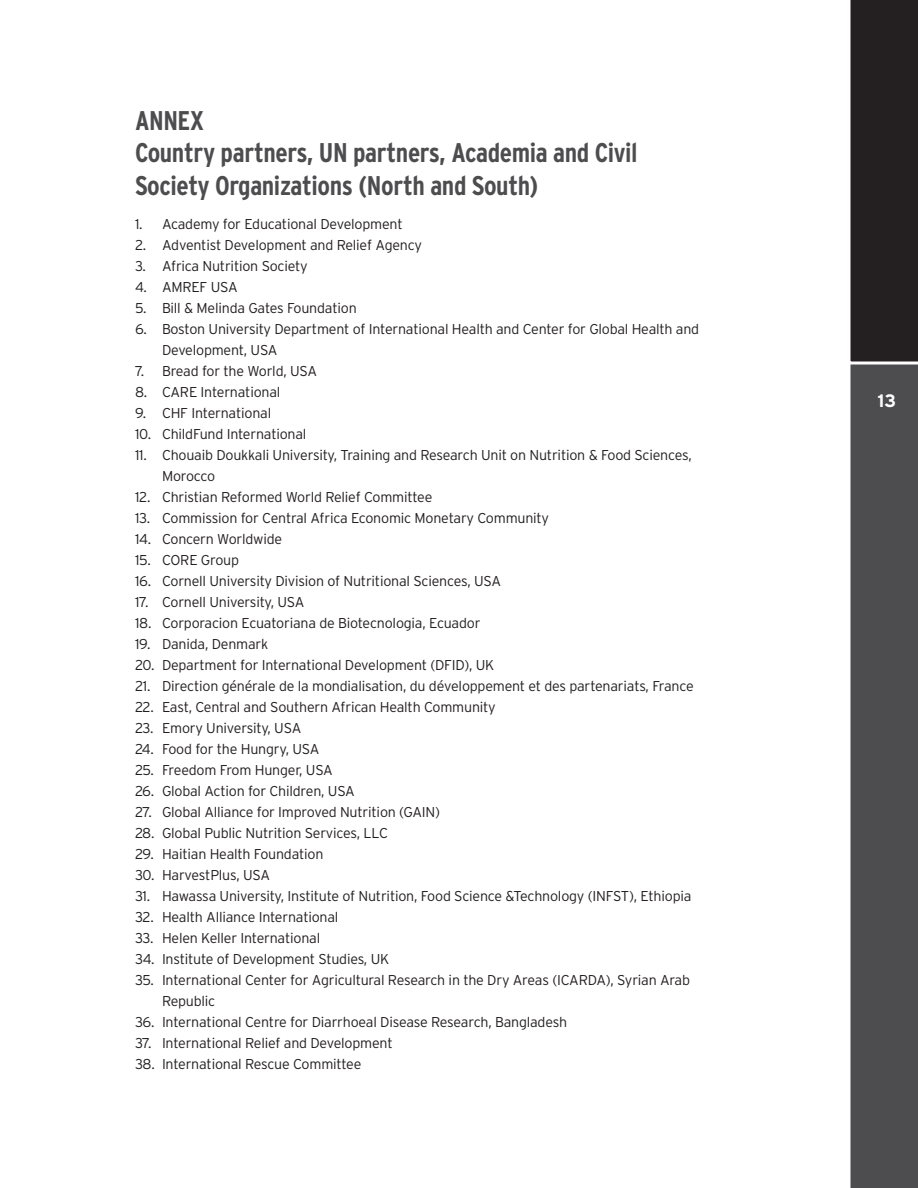
<style>
.page{position:relative;width:918px;height:1188px;background:#fff}
.page>*{position:absolute;margin:0;border:0;box-sizing:border-box;transform-origin:0 0}
.t1{font:700 condensed 27px/32.4px "Interstate";letter-spacing:-.015em;color:#4d4d4f}
.t2{font:700 18px "Interstate";color:#fff}
.t3{font:300 14.25px/21px "Interstate";letter-spacing:-.015em;color:#231f20}
</style>
<div class="page">
<div style="left:850px;top:361px;width:68px;height:827px;background:#4d4d4f;border:2px solid #4d4d4f"></div>
<div style="left:850px;top:0;width:68px;height:366px;background:#242021"></div>
<h1 class="t1" style="left:135px;top:104px;width:504px">ANNEX<br>Country partners, UN partners, Academia and Civil<br>Society Organizations (North and South)</h1>
<p class="t3" style="left:135px;top:213px;width:269px">1. Academy for Educational Development</p>
<p class="t3" style="left:135px;top:234px;width:289px">2. Adventist Development and Relief Agency</p>
<p class="t3" style="left:135px;top:255px;width:174px">3. Africa Nutrition Society</p>
<p class="t3" style="left:135px;top:276px;width:104px">4. AMREF USA</p>
<p class="t3" style="left:135px;top:297px;width:223px">5. Bill &amp; Melinda Gates Foundation</p>
<p class="t3" style="left:162px;top:318px;width:539px;text-indent:-27px">6. Boston University Department of International Health and Center for Global Health and<br>Development, USA</p>
<p class="t3" style="left:135px;top:360px;width:184px">7. Bread for the World, USA</p>
<p class="t3" style="left:135px;top:381px;width:147px">8. CARE International</p>
<p class="t3" style="left:135px;top:402px;width:138px">9. CHF International</p>
<p class="t3" style="left:135px;top:423px;width:173px">10. ChildFund International</p>
<p class="t3" style="left:162px;top:444px;width:531px;text-indent:-27px">11. Chouaib Doukkali University, Training and Research Unit on Nutrition &amp; Food Sciences,<br>Morocco</p>
<p class="t3" style="left:135px;top:486px;width:299px">12. Christian Reformed World Relief Committee</p>
<p class="t3" style="left:135px;top:507px;width:416px">13. Commission for Central Africa Economic Monetary Community</p>
<p class="t3" style="left:135px;top:528px;width:149px">14. Concern Worldwide</p>
<p class="t3" style="left:135px;top:549px;width:106px">15. CORE Group</p>
<p class="t3" style="left:135px;top:570px;width:368px">16. Cornell University Division of Nutritional Sciences, USA</p>
<p class="t3" style="left:135px;top:591px;width:171px">17. Cornell University, USA</p>
<p class="t3" style="left:135px;top:612px;width:347px">18. Corporacion Ecuatoriana de Biotecnologia, Ecuador</p>
<p class="t3" style="left:135px;top:633px;width:135px">19. Danida, Denmark</p>
<p class="t3" style="left:135px;top:654px;width:361px">20. Department for International Development (DFID), UK</p>
<p class="t3" style="left:135px;top:675px;width:560px">21. Direction générale de la mondialisation, du développement et des partenariats, France</p>
<p class="t3" style="left:135px;top:696px;width:362px">22. East, Central and Southern African Health Community</p>
<p class="t3" style="left:135px;top:717px;width:168px">23. Emory University, USA</p>
<p class="t3" style="left:135px;top:738px;width:186px">24. Food for the Hungry, USA</p>
<p class="t3" style="left:135px;top:759px;width:199px">25. Freedom From Hunger, USA</p>
<p class="t3" style="left:135px;top:780px;width:221px">26. Global Action for Children, USA</p>
<p class="t3" style="left:135px;top:801px;width:307px">27. Global Alliance for Improved Nutrition (GAIN)</p>
<p class="t3" style="left:135px;top:823px;width:254px">28. Global Public Nutrition Services, LLC</p>
<p class="t3" style="left:135px;top:844px;width:190px">29. Haitian Health Foundation</p>
<p class="t3" style="left:135px;top:865px;width:137px">30. HarvestPlus, USA</p>
<p class="t3" style="left:135px;top:886px;width:558px">31. Hawassa University, Institute of Nutrition, Food Science &amp;Technology (INFST), Ethiopia</p>
<p class="t3" style="left:135px;top:907px;width:205px">32. Health Alliance International</p>
<p class="t3" style="left:135px;top:928px;width:187px">33. Helen Keller International</p>
<p class="t3" style="left:135px;top:949px;width:256px">34. Institute of Development Studies, UK</p>
<p class="t3" style="left:162px;top:970px;width:530px;text-indent:-27px">35. International Center for Agricultural Research in the Dry Areas (ICARDA), Syrian Arab<br>Republic</p>
<p class="t3" style="left:135px;top:1012px;width:434px">36. International Centre for Diarrhoeal Disease Research, Bangladesh</p>
<p class="t3" style="left:135px;top:1033px;width:259px">37. International Relief and Development</p>
<p class="t3" style="left:135px;top:1054px;width:228px">38. International Rescue Committee</p>
<p class="t2" style="left:878px;top:391px;width:20px">13</p>
</div>
